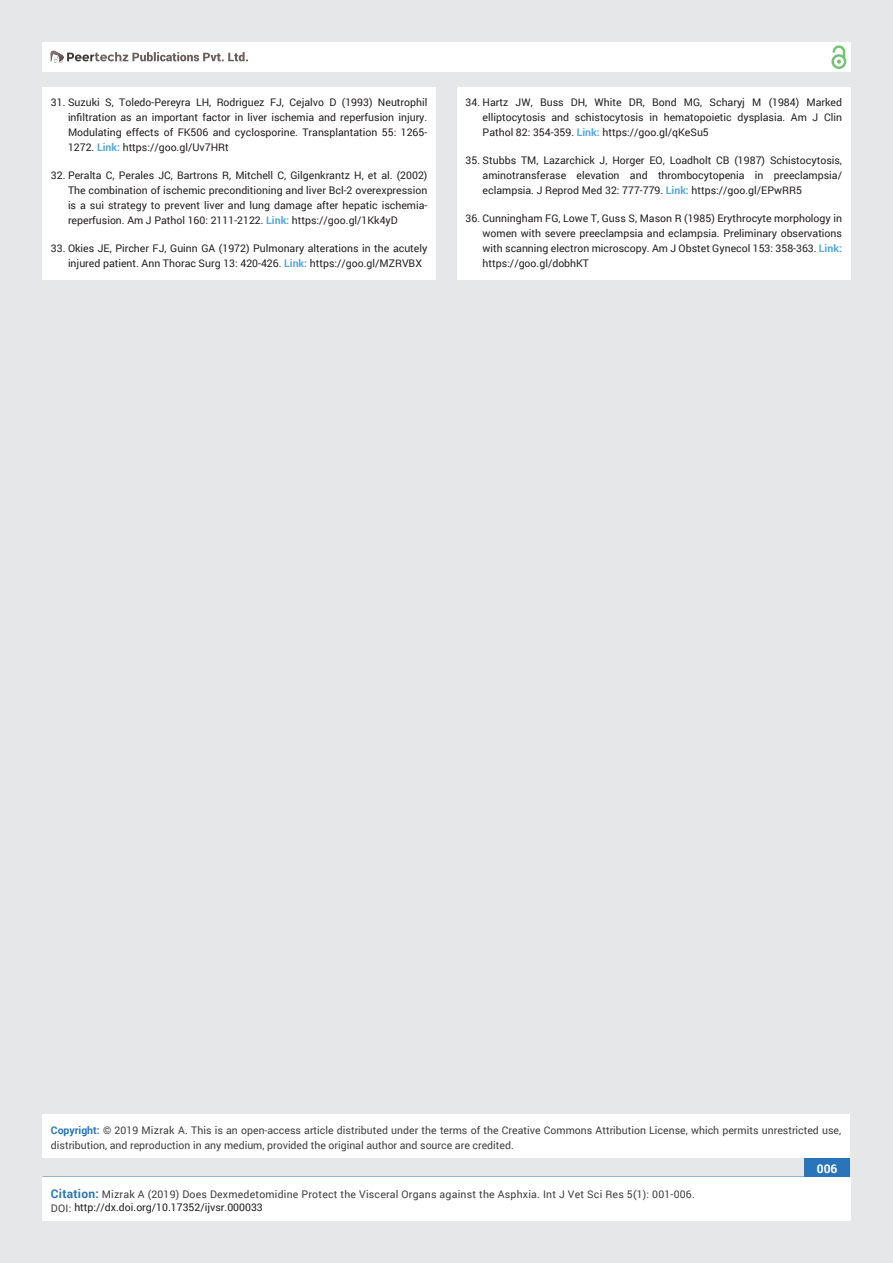
<style>
.page{position:relative;width:893px;height:1263px;background:#e6e7e9}
.page>*{position:absolute;margin:0;border:0;box-sizing:border-box;transform-origin:0 0}
.t1{font:700 12px "Roboto";color:#fff}
.t2{font:10.5px/15px "Roboto";color:#231f20;text-align:justify}
.t3{font:10.5px/15px "Roboto";color:#3e3e3f}
.t4{font:10.5px/12.8px "Roboto";letter-spacing:.02em;color:#3e3e3f}
.s1{font-weight:700;color:#56a7dc}
.s2{font-weight:700;color:#2a75ba}
.s3{font-weight:700;font-size:12px;color:#2a75ba}
.s4{color:#231f20}
</style>
<div class="page">
<div style="left:42px;top:43px;width:808px;height:29px;background:#fff"></div>
<div style="left:831px;top:54px;width:15px;height:15px;border:2px solid #72c272;border-radius:50%"></div>
<svg style="left:831px;top:45px;width:15px;height:19px"></svg>
<div style="left:804px;top:1157px;width:46px;height:43px;background:#2a75ba"></div>
<svg style="left:49px;top:50px;width:199px;height:14px"></svg>
<div style="left:42px;top:1177px;width:809px;height:43px;background:#fff"></div>
<div style="left:42px;top:1115px;width:808px;height:43px;background:#fff"></div>
<div style="left:42px;top:87px;width:394px;height:192px;background:#fff"></div>
<div style="left:457px;top:87px;width:393px;height:192px;background:#fff"></div>
<p class="t2" style="left:68px;top:95px;width:361px;text-indent:-17px">31. Suzuki S, Toledo-Pereyra LH, Rodriguez FJ, Cejalvo D (1993) Neutrophil infiltration as an important factor in liver ischemia and reperfusion injury.<br>Modulating effects of FK506 and cyclosporine. Transplantation 55: 1265- 1272. <span class="s1">Link:</span> https://goo.gl/Uv7HRt</p>
<p class="t2" style="left:68px;top:167px;width:361px;text-indent:-17px">32. Peralta C, Perales JC, Bartrons R, Mitchell C, Gilgenkrantz H, et al. (2002)<br>The combination of ischemic preconditioning and liver Bcl-2 overexpression is a sui strategy to prevent liver and lung damage after hepatic ischemia&shy;reperfusion. Am J Pathol 160: 2111-2122. <span class="s1">Link:</span> https://goo.gl/1Kk4yD</p>
<p class="t2" style="left:68px;top:240px;width:361px;text-indent:-17px">33. Okies JE, Pircher FJ, Guinn GA (1972) Pulmonary alterations in the acutely injured patient. Ann Thorac Surg 13: 420-426. <span class="s1">Link:</span> https://goo.gl/MZRVBX</p>
<p class="t2" style="left:483px;top:95px;width:361px;text-indent:-17px">34. Hartz JW, Buss DH, White DR, Bond MG, Scharyj M (1984) Marked elliptocytosis and schistocytosis in hematopoietic dysplasia. Am J Clin Pathol 82: 354-359. <span class="s1">Link:</span> https://goo.gl/qKeSu5</p>
<p class="t2" style="left:483px;top:152px;width:361px;text-indent:-17px">35. Stubbs TM, Lazarchick J, Horger EO, Loadholt CB (1987) Schistocytosis, aminotransferase elevation and thrombocytopenia in preeclampsia/ eclampsia. J Reprod Med 32: 777-779. <span class="s1">Link:</span> https://goo.gl/EPwRR5</p>
<p class="t2" style="left:483px;top:210px;width:361px;text-indent:-17px">36. Cunningham FG, Lowe T, Guss S, Mason R (1985) Erythrocyte morphology in women with severe preeclampsia and eclampsia. Preliminary observations with scanning electron microscopy. Am J Obstet Gynecol 153: 358-363. <span class="s1">Link: </span>https://goo.gl/dobhKT</p>
<p class="t3" style="left:51px;top:1123px;width:792px"><span class="s2">Copyright:</span> © 2019 Mizrak A. This is an open-access article distributed under the terms of the Creative Commons Attribution License, which permits unrestricted use, distribution, and reproduction in any medium, provided the original author and source are credited.</p>
<p class="t4" style="left:51px;top:1188px;width:645px"><span class="s3">Citation:</span> Mizrak A (2019) Does Dexmedetomidine Protect the Visceral Organs against the Asphxia. Int J Vet Sci Res 5(1): 001-006.<br>DOI: <span class="s4">http://dx.doi.org/10.17352/ijvsr.000033</span></p>
<p class="t1" style="left:817px;top:1161px;width:22px">006</p>
</div>
